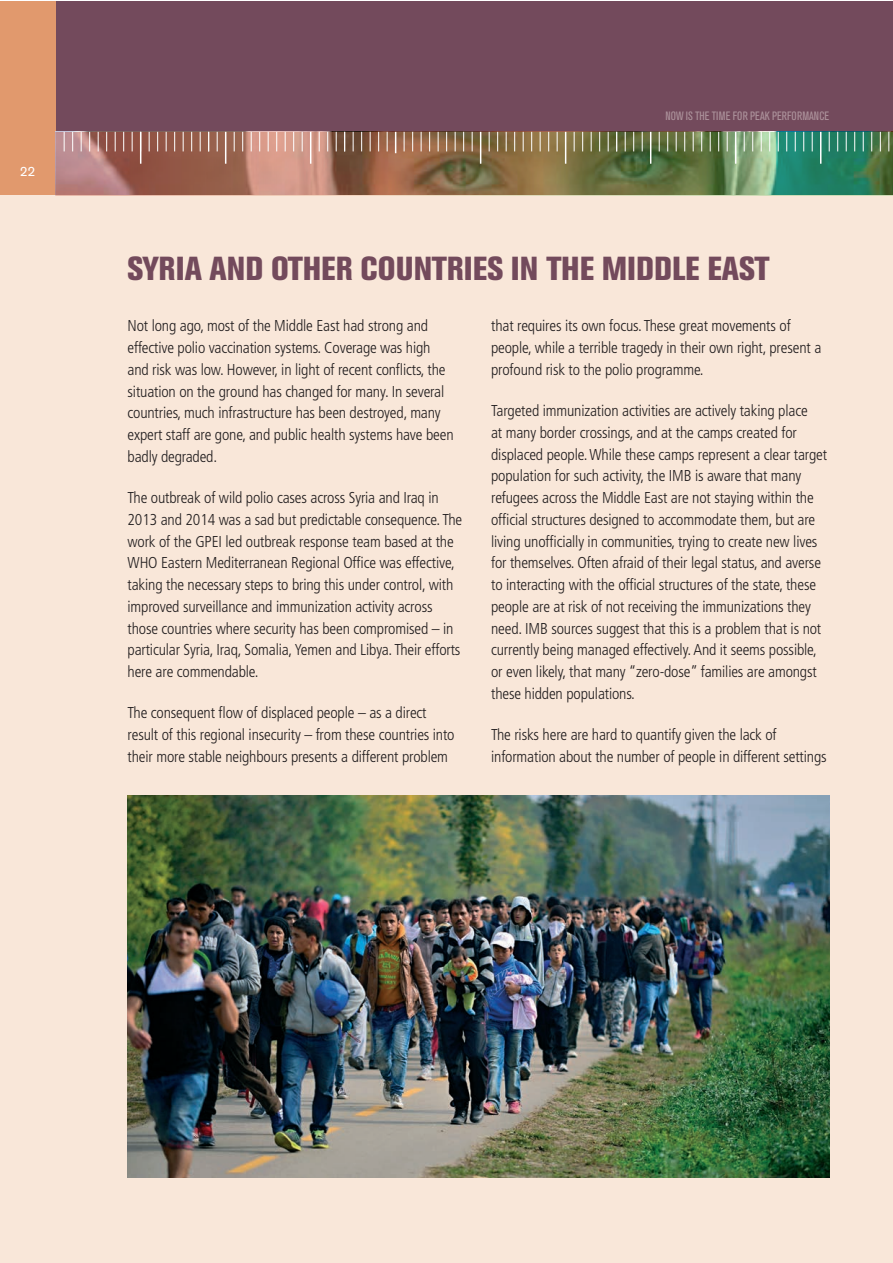
<style>
.page{position:relative;width:893px;height:1263px;background:#fff}
.page>*{position:absolute;margin:0;border:0;box-sizing:border-box;transform-origin:0 0}
.t1{font:800 condensed 33px "Akzidenz Grotesk BE";color:#734a5c}
.t2{font:300 condensed 15.75px/21.8px "Frutiger";letter-spacing:-.01em;color:#231f20}
.t3{font:13.5px "Akzidenz Grotesk BE";color:#fff}
.t4{font:condensed 12px "Akzidenz Grotesk BE";color:#ac929b}
</style>
<div class="page">
<div style="left:0;top:1px;width:892px;height:195px;background:#734a5c"></div>
<div style="left:0;top:1px;width:55px;height:195px;background:#e1996d"></div>
<div style="left:0;top:196px;width:892px;height:1067px;background:#f9e7d9"></div>
<img style="left:55px;top:132px;width:837px;height:64px">
<svg style="left:64px;top:132px;width:1px;height:19px"></svg>
<svg style="left:200px;top:132px;width:1px;height:19px"></svg>
<svg style="left:132px;top:132px;width:1px;height:19px"></svg>
<svg style="left:268px;top:132px;width:1px;height:19px"></svg>
<svg style="left:72px;top:132px;width:1px;height:19px"></svg>
<svg style="left:81px;top:132px;width:1px;height:19px"></svg>
<svg style="left:217px;top:132px;width:1px;height:19px"></svg>
<svg style="left:149px;top:132px;width:1px;height:19px"></svg>
<svg style="left:285px;top:132px;width:1px;height:19px"></svg>
<svg style="left:89px;top:132px;width:1px;height:19px"></svg>
<hr style="left:225px;top:132px;width:1px;height:32px;background:#fff">
<svg style="left:157px;top:132px;width:1px;height:19px"></svg>
<svg style="left:293px;top:132px;width:1px;height:19px"></svg>
<svg style="left:98px;top:132px;width:1px;height:19px"></svg>
<svg style="left:234px;top:132px;width:1px;height:19px"></svg>
<svg style="left:166px;top:132px;width:1px;height:19px"></svg>
<svg style="left:302px;top:132px;width:1px;height:19px"></svg>
<svg style="left:106px;top:132px;width:1px;height:19px"></svg>
<svg style="left:242px;top:132px;width:1px;height:19px"></svg>
<svg style="left:174px;top:132px;width:1px;height:19px"></svg>
<hr style="left:310px;top:132px;width:1px;height:32px;background:#fff">
<svg style="left:115px;top:132px;width:1px;height:19px"></svg>
<svg style="left:251px;top:132px;width:1px;height:19px"></svg>
<svg style="left:183px;top:132px;width:1px;height:19px"></svg>
<svg style="left:319px;top:132px;width:1px;height:19px"></svg>
<svg style="left:123px;top:132px;width:1px;height:19px"></svg>
<svg style="left:259px;top:132px;width:1px;height:19px"></svg>
<svg style="left:191px;top:132px;width:1px;height:19px"></svg>
<svg style="left:327px;top:132px;width:1px;height:19px"></svg>
<svg style="left:336px;top:132px;width:1px;height:19px"></svg>
<hr style="left:140px;top:132px;width:1px;height:32px;background:#fff">
<svg style="left:276px;top:132px;width:1px;height:19px"></svg>
<svg style="left:208px;top:132px;width:1px;height:19px"></svg>
<svg style="left:472px;top:132px;width:1px;height:19px"></svg>
<svg style="left:404px;top:132px;width:1px;height:19px"></svg>
<svg style="left:540px;top:132px;width:1px;height:19px"></svg>
<svg style="left:344px;top:132px;width:1px;height:19px"></svg>
<svg style="left:353px;top:132px;width:1px;height:19px"></svg>
<svg style="left:489px;top:132px;width:1px;height:19px"></svg>
<svg style="left:421px;top:132px;width:1px;height:19px"></svg>
<svg style="left:557px;top:132px;width:1px;height:19px"></svg>
<svg style="left:361px;top:132px;width:1px;height:19px"></svg>
<svg style="left:497px;top:132px;width:1px;height:19px"></svg>
<svg style="left:429px;top:132px;width:1px;height:19px"></svg>
<hr style="left:565px;top:132px;width:1px;height:32px;background:#fff">
<svg style="left:370px;top:132px;width:1px;height:19px"></svg>
<svg style="left:506px;top:132px;width:1px;height:19px"></svg>
<svg style="left:438px;top:132px;width:1px;height:19px"></svg>
<svg style="left:574px;top:132px;width:1px;height:19px"></svg>
<svg style="left:378px;top:132px;width:1px;height:19px"></svg>
<svg style="left:514px;top:132px;width:1px;height:19px"></svg>
<svg style="left:446px;top:132px;width:1px;height:19px"></svg>
<svg style="left:582px;top:132px;width:1px;height:19px"></svg>
<svg style="left:387px;top:132px;width:1px;height:19px"></svg>
<svg style="left:523px;top:132px;width:1px;height:19px"></svg>
<svg style="left:455px;top:132px;width:1px;height:19px"></svg>
<svg style="left:591px;top:132px;width:1px;height:19px"></svg>
<svg style="left:395px;top:132px;width:1px;height:21px"></svg>
<svg style="left:531px;top:132px;width:1px;height:19px"></svg>
<svg style="left:463px;top:132px;width:1px;height:19px"></svg>
<svg style="left:599px;top:132px;width:1px;height:19px"></svg>
<svg style="left:608px;top:132px;width:1px;height:19px"></svg>
<svg style="left:412px;top:132px;width:1px;height:19px"></svg>
<svg style="left:548px;top:132px;width:1px;height:19px"></svg>
<hr style="left:480px;top:132px;width:1px;height:32px;background:#fff">
<svg style="left:744px;top:132px;width:1px;height:19px"></svg>
<svg style="left:676px;top:132px;width:1px;height:19px"></svg>
<svg style="left:812px;top:132px;width:1px;height:19px"></svg>
<svg style="left:616px;top:132px;width:1px;height:19px"></svg>
<svg style="left:625px;top:132px;width:1px;height:19px"></svg>
<svg style="left:761px;top:132px;width:1px;height:19px"></svg>
<svg style="left:693px;top:132px;width:1px;height:19px"></svg>
<svg style="left:829px;top:132px;width:1px;height:19px"></svg>
<svg style="left:633px;top:132px;width:1px;height:19px"></svg>
<svg style="left:769px;top:132px;width:1px;height:19px"></svg>
<svg style="left:701px;top:132px;width:1px;height:19px"></svg>
<svg style="left:837px;top:132px;width:1px;height:19px"></svg>
<svg style="left:642px;top:132px;width:1px;height:19px"></svg>
<svg style="left:778px;top:132px;width:1px;height:19px"></svg>
<svg style="left:710px;top:132px;width:1px;height:19px"></svg>
<svg style="left:846px;top:132px;width:1px;height:19px"></svg>
<hr style="left:650px;top:132px;width:1px;height:32px;background:#fff">
<svg style="left:786px;top:132px;width:1px;height:19px"></svg>
<svg style="left:718px;top:132px;width:1px;height:19px"></svg>
<svg style="left:854px;top:132px;width:1px;height:19px"></svg>
<svg style="left:659px;top:132px;width:1px;height:19px"></svg>
<svg style="left:795px;top:132px;width:1px;height:19px"></svg>
<svg style="left:727px;top:132px;width:1px;height:19px"></svg>
<svg style="left:863px;top:132px;width:1px;height:19px"></svg>
<svg style="left:667px;top:132px;width:1px;height:19px"></svg>
<svg style="left:803px;top:132px;width:1px;height:19px"></svg>
<hr style="left:735px;top:132px;width:1px;height:32px;background:#fff">
<svg style="left:871px;top:132px;width:1px;height:19px"></svg>
<svg style="left:880px;top:132px;width:1px;height:19px"></svg>
<svg style="left:888px;top:132px;width:1px;height:19px"></svg>
<svg style="left:684px;top:132px;width:1px;height:19px"></svg>
<hr style="left:820px;top:132px;width:1px;height:32px;background:#fff">
<svg style="left:752px;top:132px;width:1px;height:19px"></svg>
<img style="left:128px;top:795px;width:701px;height:383px">
<p class="t3" style="left:20px;top:163px;width:17px">22</p>
<p class="t4" style="left:665px;top:109px;width:165px">NOW IS THE TIME FOR PEAK PERFORMANCE</p>
<h1 class="t1" style="left:128px;top:249px;width:644px">SYRIA AND OTHER COUNTRIES IN THE MIDDLE EAST</h1>
<p class="t2" style="left:128px;top:315px;width:328px">Not long ago, most of the Middle East had strong and effective polio vaccination systems. Coverage was high and risk was low. However, in light of recent conflicts, the situation on the ground has changed for many. In several countries, much infrastructure has been destroyed, many expert staff are gone, and public health systems have been badly degraded.</p>
<p class="t2" style="left:128px;top:487px;width:336px">The outbreak of wild polio cases across Syria and Iraq in 2013 and 2014 was a sad but predictable consequence. The work of the GPEI led outbreak response team based at the WHO Eastern Mediterranean Regional Office was effective, taking the necessary steps to bring this under control, with improved surveillance and immunization activity across those countries where security has been compromised – in particular Syria, Iraq, Somalia, Yemen and Libya. Their efforts here are commendable.</p>
<p class="t2" style="left:128px;top:702px;width:329px">The consequent flow of displaced people – as a direct result of this regional insecurity – from these countries into their more stable neighbours presents a different problem</p>
<p class="t2" style="left:491px;top:315px;width:332px">that requires its own focus. These great movements of people, while a terrible tragedy in their own right, present a profound risk to the polio programme.</p>
<p class="t2" style="left:491px;top:400px;width:338px">Targeted immunization activities are actively taking place<br>at many border crossings, and at the camps created for displaced people. While these camps represent a clear target population for such activity, the IMB is aware that many refugees across the Middle East are not staying within the official structures designed to accommodate them, but are living unofficially in communities, trying to create new lives for themselves. Often afraid of their legal status, and averse to interacting with the official structures of the state, these people are at risk of not receiving the immunizations they need. IMB sources suggest that this is a problem that is not currently being managed effectively. And it seems possible, or even likely, that many “zero-dose” families are amongst these hidden populations.</p>
<p class="t2" style="left:491px;top:724px;width:337px">The risks here are hard to quantify given the lack of information about the number of people in different settings</p>
</div>
